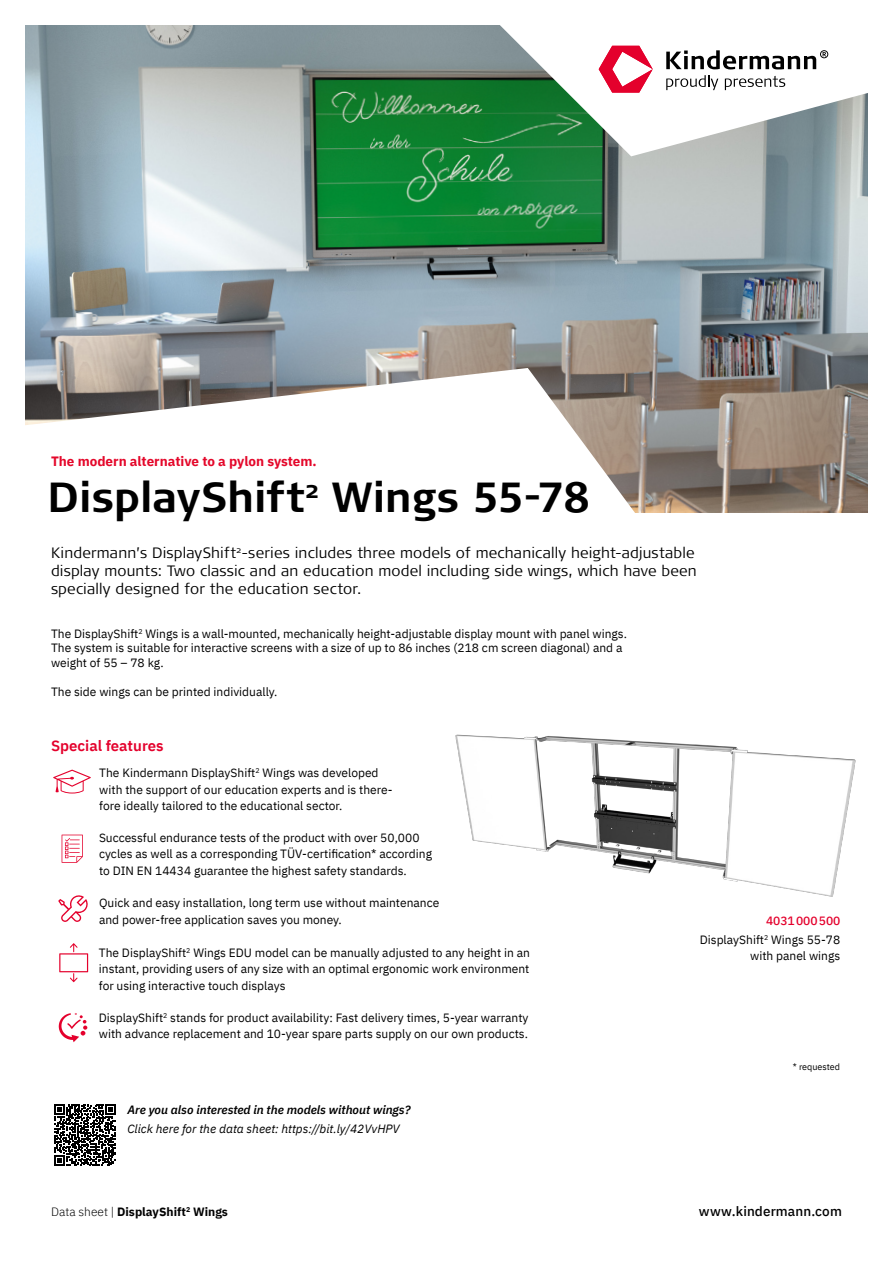
<style>
.page{position:relative;width:893px;height:1263px;background:#fff}
.page>*{position:absolute;margin:0;border:0;box-sizing:border-box;transform-origin:0 0}
.t1{font:500 42px "Signa";letter-spacing:-.005em;color:#000}
.t2{font:300 15px/18px "Signa";letter-spacing:.01em;color:#000}
.t3{font:600 15px "IBM Plex Sans";color:#e4002c}
.t4{font:700 13.5px "IBM Plex Sans";color:#e4072a}
.t5{font:500 13.5px "IBM Plex Sans";letter-spacing:.01em;color:#000}
.t6{font:12px/16.5px "IBM Plex Sans";color:#000}
.t7{font:italic 12px "IBM Plex Sans";color:#000}
.t8{font:italic 600 12px "IBM Plex Sans";color:#000}
.t9{font:700 12px "IBM Plex Sans";color:#000}
.t10{font:500 12px "IBM Plex Sans";color:#e4002c}
.t11{font:9px "IBM Plex Sans";color:#000}
.s1{font-weight:300}
</style>
<div class="page">
<img style="left:26px;top:26px;width:841px;height:486px">
<img style="left:455px;top:734px;width:401px;height:163px">
<svg style="left:475px;top:25px;width:393px;height:131px"></svg>
<svg style="left:666px;top:50px;width:162px;height:19px"></svg>
<svg style="left:599px;top:46px;width:54px;height:47px"></svg>
<svg style="left:666px;top:75px;width:52px;height:15px"></svg>
<svg style="left:725px;top:76px;width:60px;height:14px"></svg>
<svg style="left:25px;top:368px;width:641px;height:145px"></svg>
<svg style="left:55px;top:1104px;width:61px;height:61px"></svg>
<svg style="left:62px;top:835px;width:21px;height:28px"></svg>
<svg style="left:53px;top:770px;width:38px;height:23px"></svg>
<svg style="left:59px;top:943px;width:29px;height:39px"></svg>
<svg style="left:58px;top:895px;width:30px;height:27px"></svg>
<svg style="left:59px;top:1013px;width:28px;height:29px"></svg>
<p class="t4" style="left:51px;top:450px;width:267px">The modern alternative to a pylon system.</p>
<h1 class="t1" style="left:47px;top:469px;width:544px">DisplayShift<sup>2</sup> Wings 55-78</h1>
<p class="t2" style="left:51px;top:543px;width:647px">Kindermann’s DisplayShift<sup>2</sup>-series includes three models of mechanically height-adjustable display mounts: Two classic and an education model including side wings, which have been specially designed for the education sector.</p>
<p class="t6" style="left:51px;top:626px;width:577px;line-height:14.4px">The DisplayShift<sup>2</sup> Wings is a wall-mounted, mechanically height-adjustable display mount with panel wings.<br>The system is suitable for interactive screens with a size of up to 86 inches (218 cm screen diagonal) and a weight of 55 – 78 kg.</p>
<p class="t6" style="left:51px;top:682px;width:228px">The side wings can be printed individually.</p>
<p class="t3" style="left:51px;top:734px;width:114px">Special features</p>
<p class="t6" style="left:99px;top:763px;width:295px">The Kindermann DisplayShift<sup>2</sup> Wings was developed with the support of our education experts and is there&shy;fore ideally tailored to the educational sector.</p>
<p class="t6" style="left:99px;top:828px;width:334px">Successful endurance tests of the product with over 50,000 cycles as well as a corresponding TÜV-certification* according to DIN EN 14434 guarantee the highest safety standards.</p>
<p class="t6" style="left:99px;top:893px;width:342px">Quick and easy installation, long term use without maintenance and power-free application saves you money.</p>
<p class="t6" style="left:99px;top:943px;width:433px;text-align:justify">The DisplayShift<sup>2</sup> Wings EDU model can be manually adjusted to any height in an instant, providing users of any size with an optimal ergonomic work environment for using interactive touch displays</p>
<p class="t6" style="left:99px;top:1008px;width:431px">DisplayShift<sup>2</sup> stands for product availability: Fast delivery times, 5-year warranty with advance replacement and 10-year spare parts supply on our own products.</p>
<p class="t8" style="left:127px;top:1100px;width:285px">Are you also interested in the models without wings?</p>
<p class="t7" style="left:127px;top:1119px;width:274px">Click here for the data sheet: https://bit.ly/42VvHPV</p>
<p class="t10" style="left:766px;top:911px;width:76px">4031000500</p>
<p class="t6" style="left:700px;top:930px;width:142px;text-align:right">DisplayShift<sup>2</sup> Wings 55-78 with panel wings</p>
<p class="t11" style="left:793px;top:1059px;width:49px">* requested</p>
<p class="t9" style="left:51px;top:1202px;width:178px"><span class="s1">Data sheet |</span> DisplayShift<sup>2</sup> Wings</p>
<p class="t5" style="left:699px;top:1201px;width:145px">www.kindermann.com</p>
</div>
